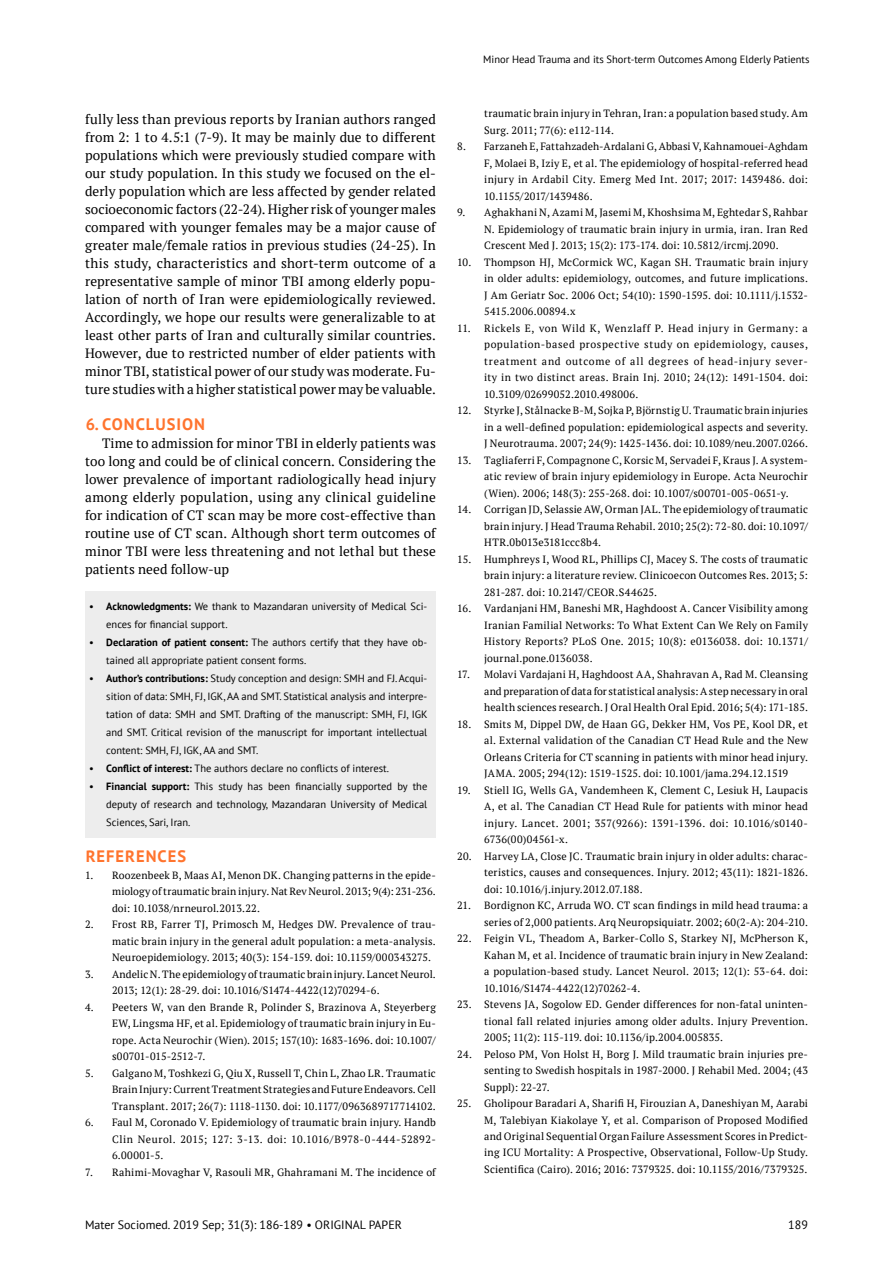
<style>
.page{position:relative;width:893px;height:1263px;background:#fff}
.page>*{position:absolute;margin:0;border:0;box-sizing:border-box;transform-origin:0 0}
.t1{font:700 16.5px "PT Sans";letter-spacing:.06em;color:#ff742e}
.t2{font:13.5px/18px "PT Serif";letter-spacing:.005em;color:#000;text-align:justify}
.t3{font:12px "PT Sans";color:#000}
.t4{font:10.5px/16.5px "PT Serif";letter-spacing:.015em;color:#000;text-align:justify}
.t5{font:10.5px/18px "PT Sans";color:#000}
.s1{font-weight:700}
</style>
<div class="page">
<div style="left:85px;top:591px;width:351px;height:49px;background:#ededed"></div>
<div style="left:85px;top:627px;width:351px;height:49px;background:#ededed"></div>
<div style="left:85px;top:663px;width:351px;height:103px;background:#ededed"></div>
<div style="left:85px;top:753px;width:351px;height:31px;background:#ededed"></div>
<div style="left:85px;top:771px;width:351px;height:67px;background:#ededed"></div>
<p class="t2" style="left:85px;top:110px;width:352px">fully less than previous reports by Iranian authors ranged from 2: 1 to 4.5:1 (7-9). It may be mainly due to different populations which were previously studied compare with our study population. In this study we focused on the el&shy;derly population which are less affected by gender related socioeconomic factors (22-24). Higher risk of younger males compared with younger females may be a major cause of greater male/female ratios in previous studies (24-25). In this study, characteristics and short-term outcome of a representative sample of minor TBI among elderly popu&shy;lation of north of Iran were epidemiologically reviewed.<br>Accordingly, we hope our results were generalizable to at least other parts of Iran and culturally similar countries.<br>However, due to restricted number of elder patients with minor TBI, statistical power of our study was moderate. Fu&shy;ture studies with a higher statistical power may be valuable.</p>
<h1 class="t1" style="left:86px;top:414px;width:121px">6. CONCLUSION</h1>
<p class="t2" style="left:85px;top:434px;width:352px;text-indent:17px">Time to admission for minor TBI in elderly patients was too long and could be of clinical concern. Considering the lower prevalence of important radiologically head injury among elderly population, using any clinical guideline for indication of CT scan may be more cost-effective than routine use of CT scan. Although short term outcomes of minor TBI were less threatening and not lethal but these patients need follow-up</p>
<p class="t5" style="left:106px;top:597px;width:323px;text-indent:-17px">• <span class="s1">Acknowledgments:</span> We thank to Mazandaran university of Medical Sci&shy;ences for financial support.</p>
<p class="t5" style="left:106px;top:633px;width:323px;text-indent:-17px">• <span class="s1">Declaration of patient consent:</span> The authors certify that they have ob&shy;tained all appropriate patient consent forms.</p>
<p class="t5" style="left:106px;top:669px;width:323px;text-align:justify;text-indent:-17px">• <span class="s1">Author’s contributions:</span> Study conception and design: SMH and FJ. Acqui&shy;sition of data: SMH, FJ, IGK, AA and SMT. Statistical analysis and interpre&shy;tation of data: SMH and SMT. Drafting of the manuscript: SMH, FJ, IGK and SMT. Critical revision of the manuscript for important intellectual content: SMH, FJ, IGK, AA and SMT.</p>
<p class="t5" style="left:89px;top:759px;width:301px">• <span class="s1">Conflict of interest:</span> The authors declare no conflicts of interest.</p>
<p class="t5" style="left:106px;top:777px;width:323px;text-align:justify;text-indent:-17px">• <span class="s1">Financial support:</span> This study has been financially supported by the deputy of research and technology, Mazandaran University of Medical Sciences, Sari, Iran.</p>
<h1 class="t1" style="left:86px;top:846px;width:102px">REFERENCES</h1>
<p class="t4" style="left:112px;top:867px;width:325px;text-indent:-27px">1. Roozenbeek B, Maas AI, Menon DK. Changing patterns in the epide&shy;miology of traumatic brain injury. Nat Rev Neurol. 2013; 9(4): 231-236. doi: 10.1038/nrneurol.2013.22.</p>
<p class="t4" style="left:112px;top:916px;width:325px;text-indent:-27px">2. Frost RB, Farrer TJ, Primosch M, Hedges DW. Prevalence of trau&shy;matic brain injury in the general adult population: a meta-analysis.<br>Neuroepidemiology. 2013; 40(3): 154-159. doi: 10.1159/000343275.</p>
<p class="t4" style="left:112px;top:966px;width:325px;text-indent:-27px">3. Andelic N. The epidemiology of traumatic brain injury. Lancet Neurol.<br>2013; 12(1): 28-29. doi: 10.1016/S1474-4422(12)70294-6.</p>
<p class="t4" style="left:112px;top:999px;width:325px;text-indent:-27px">4. Peeters W, van den Brande R, Polinder S, Brazinova A, Steyerberg EW, Lingsma HF, et al. Epidemiology of traumatic brain injury in Eu&shy;rope. Acta Neurochir (Wien). 2015; 157(10): 1683-1696. doi: 10.1007/ s00701-015-2512-7.</p>
<p class="t4" style="left:112px;top:1065px;width:325px;text-indent:-27px">5. Galgano M, Toshkezi G, Qiu X, Russell T, Chin L, Zhao LR. Traumatic Brain Injury: Current Treatment Strategies and Future Endeavors. Cell Transplant. 2017; 26(7): 1118-1130. doi: 10.1177/0963689717714102.</p>
<p class="t4" style="left:112px;top:1114px;width:325px;text-indent:-27px">6. Faul M, Coronado V. Epidemiology of traumatic brain injury. Handb Clin Neurol. 2015; 127: 3-13. doi: 10.1016/B978-0-444-52892- 6.00001-5.</p>
<p class="t4" style="left:85px;top:1164px;width:352px">7. Rahimi-Movaghar V, Rasouli MR, Ghahramani M. The incidence of</p>
<p class="t5" style="left:483px;top:50px;width:328px">Minor Head Trauma and its Short-term Outcomes Among Elderly Patients</p>
<p class="t4" style="left:484px;top:105px;width:325px">traumatic brain injury in Tehran, Iran: a population based study. Am<br>Surg. 2011; 77(6): e112-114.</p>
<p class="t4" style="left:484px;top:138px;width:325px;text-indent:-27px">8. Farzaneh E, Fattahzadeh-Ardalani G, Abbasi V, Kahnamouei-Aghdam F, Molaei B, Iziy E, et al. The epidemiology of hospital-referred head injury in Ardabil City. Emerg Med Int. 2017; 2017: 1439486. doi:<br>10.1155/2017/1439486.</p>
<p class="t4" style="left:484px;top:204px;width:325px;text-indent:-27px">9. Aghakhani N, Azami M, Jasemi M, Khoshsima M, Eghtedar S, Rahbar N. Epidemiology of traumatic brain injury in urmia, iran. Iran Red Crescent Med J. 2013; 15(2): 173-174. doi: 10.5812/ircmj.2090.</p>
<p class="t4" style="left:484px;top:254px;width:325px;text-indent:-27px">10. Thompson HJ, McCormick WC, Kagan SH. Traumatic brain injury in older adults: epidemiology, outcomes, and future implications.<br>J Am Geriatr Soc. 2006 Oct; 54(10): 1590-1595. doi: 10.1111/j.1532- 5415.2006.00894.x</p>
<p class="t4" style="left:484px;top:319px;width:325px;text-indent:-27px">11. Rickels E, von Wild K, Wenzlaff P. Head injury in Germany: a population-based prospective study on epidemiology, causes, treatment and outcome of all degrees of head-injury sever&shy;ity in two distinct areas. Brain Inj. 2010; 24(12): 1491-1504. doi:<br>10.3109/02699052.2010.498006.</p>
<p class="t4" style="left:484px;top:402px;width:325px;text-indent:-27px">12. Styrke J, Stålnacke B-M, Sojka P, Björnstig U. Traumatic brain injuries in a well-defined population: epidemiological aspects and severity.<br>J Neurotrauma. 2007; 24(9): 1425-1436. doi: 10.1089/neu.2007.0266.</p>
<p class="t4" style="left:484px;top:451px;width:325px;text-indent:-27px">13. Tagliaferri F, Compagnone C, Korsic M, Servadei F, Kraus J. A system&shy;atic review of brain injury epidemiology in Europe. Acta Neurochir (Wien). 2006; 148(3): 255-268. doi: 10.1007/s00701-005-0651-y.</p>
<p class="t4" style="left:484px;top:501px;width:325px;text-indent:-27px">14. Corrigan JD, Selassie AW, Orman JAL. The epidemiology of traumatic brain injury. J Head Trauma Rehabil. 2010; 25(2): 72-80. doi: 10.1097/ HTR.0b013e3181ccc8b4.</p>
<p class="t4" style="left:484px;top:550px;width:325px;text-indent:-27px">15. Humphreys I, Wood RL, Phillips CJ, Macey S. The costs of traumatic brain injury: a literature review. Clinicoecon Outcomes Res. 2013; 5:<br>281-287. doi: 10.2147/CEOR.S44625.</p>
<p class="t4" style="left:484px;top:600px;width:325px;text-indent:-27px">16. Vardanjani HM, Baneshi MR, Haghdoost A. Cancer Visibility among Iranian Familial Networks: To What Extent Can We Rely on Family History Reports? PLoS One. 2015; 10(8): e0136038. doi: 10.1371/ journal.pone.0136038.</p>
<p class="t4" style="left:484px;top:666px;width:325px;text-indent:-27px">17. Molavi Vardajani H, Haghdoost AA, Shahravan A, Rad M. Cleansing and preparation of data for statistical analysis: A step necessary in oral health sciences research. J Oral Health Oral Epid. 2016; 5(4): 171-185.</p>
<p class="t4" style="left:484px;top:715px;width:325px;text-indent:-27px">18. Smits M, Dippel DW, de Haan GG, Dekker HM, Vos PE, Kool DR, et al. External validation of the Canadian CT Head Rule and the New Orleans Criteria for CT scanning in patients with minor head injury.<br>JAMA. 2005; 294(12): 1519-1525. doi: 10.1001/jama.294.12.1519</p>
<p class="t4" style="left:484px;top:781px;width:325px;text-indent:-27px">19. Stiell IG, Wells GA, Vandemheen K, Clement C, Lesiuk H, Laupacis A, et al. The Canadian CT Head Rule for patients with minor head injury. Lancet. 2001; 357(9266): 1391-1396. doi: 10.1016/s0140- 6736(00)04561-x.</p>
<p class="t4" style="left:484px;top:847px;width:325px;text-indent:-27px">20. Harvey LA, Close JC. Traumatic brain injury in older adults: charac&shy;teristics, causes and consequences. Injury. 2012; 43(11): 1821-1826. doi: 10.1016/j.injury.2012.07.188.</p>
<p class="t4" style="left:457px;top:897px;width:352px;text-align:right">21. Bordignon KC, Arruda WO. CT scan findings in mild head trauma: a series of 2,000 patients. Arq Neuropsiquiatr. 2002; 60(2-A): 204-210.</p>
<p class="t4" style="left:484px;top:930px;width:325px;text-indent:-27px">22. Feigin VL, Theadom A, Barker-Collo S, Starkey NJ, McPherson K, Kahan M, et al. Incidence of traumatic brain injury in New Zealand: a population-based study. Lancet Neurol. 2013; 12(1): 53-64. doi:<br>10.1016/S1474-4422(12)70262-4.</p>
<p class="t4" style="left:484px;top:996px;width:325px;text-indent:-27px">23. Stevens JA, Sogolow ED. Gender differences for non-fatal uninten&shy;tional fall related injuries among older adults. Injury Prevention.<br>2005; 11(2): 115-119. doi: 10.1136/ip.2004.005835.</p>
<p class="t4" style="left:484px;top:1045px;width:325px;text-indent:-27px">24. Peloso PM, Von Holst H, Borg J. Mild traumatic brain injuries pre&shy;senting to Swedish hospitals in 1987-2000. J Rehabil Med. 2004; (43<br>Suppl): 22-27.</p>
<p class="t4" style="left:484px;top:1095px;width:325px;text-indent:-27px">25. Gholipour Baradari A, Sharifi H, Firouzian A, Daneshiyan M, Aarabi M, Talebiyan Kiakolaye Y, et al. Comparison of Proposed Modified and Original Sequential Organ Failure Assessment Scores in Predict&shy;ing ICU Mortality: A Prospective, Observational, Follow-Up Study.<br>Scientifica (Cairo). 2016; 2016: 7379325. doi: 10.1155/2016/7379325.</p>
<p class="t3" style="left:85px;top:1217px;width:318px">Mater Sociomed. 2019 Sep; 31(3): 186-189 • ORIGINAL PAPER</p>
<p class="t3" style="left:788px;top:1217px;width:21px">189</p>
</div>
